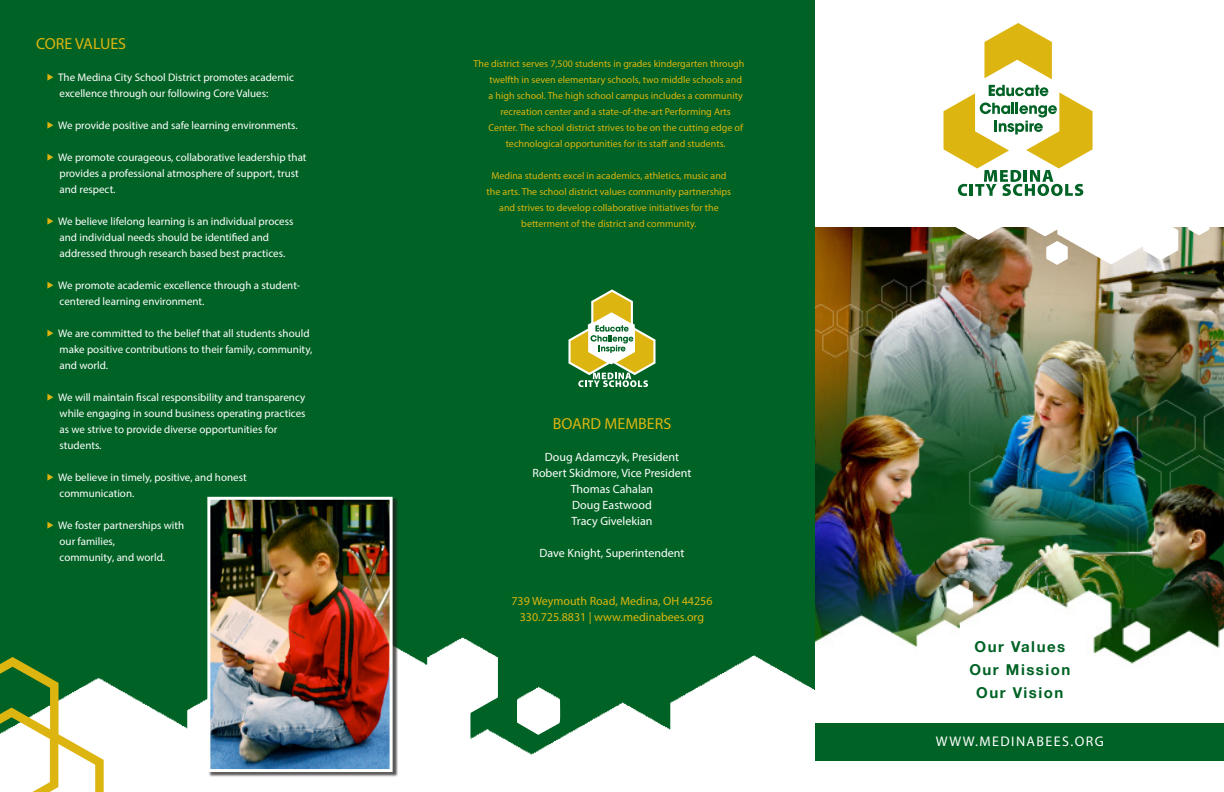
<style>
.page{position:relative;width:1224px;height:792px;background:#fff}
.page>*{position:absolute;margin:0;border:0;box-sizing:border-box;transform-origin:0 0}
.headers{font:16px "Myriad Pro";color:#ddb511}
.headers-2{font:700 15px "Helvetica Neue";letter-spacing:.1em;color:#006224}
.headers-3{font:14px "Myriad Pro";letter-spacing:.1em;color:#fff}
.Paragraph_Style_1{font:12px "Myriad Pro";color:#fff}
.Paragraph_Style_1-2{font:12px "Myriad Pro";color:#ddb511}
.t1{font:11px/16px "Myriad Pro";color:#fff}
.Paragraph_Style_1-3{font:10px "Myriad Pro";color:#ddb511}
.s1{color:#ddb511}
</style>
<div class="page">
<img style="left:815px;top:227px;width:409px;height:437px">
<div style="left:0;top:0;width:815px;height:791px;background:#006224"></div>
<img style="left:104px;top:627px;width:726px;height:164px">
<div style="left:815px;top:723px;width:409px;height:38px;background:#006224"></div>
<svg style="left:568px;top:289px;width:88px;height:98px"></svg>
<svg style="left:0;top:657px;width:104px;height:135px"></svg>
<div style="left:208px;top:498px;width:190px;height:279px;background:#231f20;opacity:.75"></div>
<img style="left:211px;top:501px;width:178px;height:267px">
<div style="left:207px;top:497px;width:186px;height:275px;border:3px solid #fff"></div>
<img style="left:926px;top:227px;width:298px;height:38px">
<svg style="left:943px;top:23px;width:150px;height:173px"></svg>
<p class="headers" style="left:36px;top:34px;width:92px">CORE VALUES</p>
<p class="t1" style="left:60px;top:69px;width:236px;text-indent:-14px"><span class="s1">▶</span> The Medina City School District promotes academic excellence through our following Core Values:</p>
<p class="t1" style="left:46px;top:117px;width:253px"><span class="s1">▶</span> We provide positive and safe learning environments.</p>
<p class="t1" style="left:60px;top:149px;width:248px;text-indent:-14px"><span class="s1">▶</span> We promote courageous, collaborative leadership that provides a professional atmosphere of support, trust and respect.</p>
<p class="t1" style="left:60px;top:213px;width:235px;text-indent:-14px"><span class="s1">▶</span> We believe lifelong learning is an individual process and individual needs should be identified and addressed through research based best practices.</p>
<p class="t1" style="left:60px;top:277px;width:242px;text-indent:-14px"><span class="s1">▶</span> We promote academic excellence through a student&shy;centered learning environment.</p>
<p class="t1" style="left:60px;top:325px;width:254px;text-indent:-14px"><span class="s1">▶</span> We are committed to the belief that all students should make positive contributions to their family, community, and world.</p>
<p class="t1" style="left:60px;top:389px;width:248px;text-indent:-14px"><span class="s1">▶</span> We will maintain fiscal responsibility and transparency while engaging in sound business operating practices as we strive to provide diverse opportunities for students.</p>
<p class="t1" style="left:60px;top:469px;width:189px;text-indent:-14px"><span class="s1">▶</span> We believe in timely, positive, and honest communication.</p>
<p class="t1" style="left:60px;top:517px;width:126px;text-indent:-14px"><span class="s1">▶</span> We foster partnerships with our families,<br>community, and world.</p>
<p class="Paragraph_Style_1-3" style="left:474px;top:57px;width:272px">The district serves 7,500 students in grades kindergarten through</p>
<p class="Paragraph_Style_1-3" style="left:489px;top:73px;width:254px">twelfth in seven elementary schools, two middle schools and</p>
<p class="Paragraph_Style_1-3" style="left:489px;top:89px;width:256px">a high school. The high school campus includes a community</p>
<p class="Paragraph_Style_1-3" style="left:500px;top:105px;width:232px">recreation center and a state-of-the-art Performing Arts</p>
<p class="Paragraph_Style_1-3" style="left:488px;top:121px;width:256px">Center. The school district strives to be on the cutting edge of</p>
<p class="Paragraph_Style_1-3" style="left:506px;top:137px;width:221px">technological opportunities for its staff and students.</p>
<p class="Paragraph_Style_1-3" style="left:491px;top:169px;width:237px">Medina students excel in academics, athletics, music and</p>
<p class="Paragraph_Style_1-3" style="left:487px;top:185px;width:246px">the arts. The school district values community partnerships</p>
<p class="Paragraph_Style_1-3" style="left:499px;top:201px;width:221px">and strives to develop collaborative initiatives for the</p>
<p class="Paragraph_Style_1-3" style="left:521px;top:217px;width:177px">betterment of the district and community.</p>
<p class="headers" style="left:553px;top:414px;width:120px">BOARD MEMBERS</p>
<p class="Paragraph_Style_1" style="left:545px;top:450px;width:136px">Doug Adamczyk, President</p>
<p class="Paragraph_Style_1" style="left:533px;top:466px;width:160px">Robert Skidmore, Vice President</p>
<p class="Paragraph_Style_1" style="left:571px;top:482px;width:84px">Thomas Cahalan</p>
<p class="Paragraph_Style_1" style="left:572px;top:498px;width:81px">Doug Eastwood</p>
<p class="Paragraph_Style_1" style="left:571px;top:514px;width:83px">Tracy Givelekian</p>
<p class="Paragraph_Style_1" style="left:540px;top:546px;width:146px">Dave Knight, Superintendent</p>
<p class="Paragraph_Style_1-2" style="left:511px;top:594px;width:203px">739 Weymouth Road, Medina, OH 44256</p>
<p class="Paragraph_Style_1-2" style="left:520px;top:610px;width:186px">330.725.8831 | www.medinabees.org</p>
<p class="headers-2" style="left:975px;top:635px;width:92px">Our Values</p>
<p class="headers-2" style="left:969px;top:658px;width:103px">Our Mission</p>
<p class="headers-2" style="left:976px;top:681px;width:89px">Our Vision</p>
<p class="headers-3" style="left:936px;top:733px;width:169px">WWW.MEDINABEES.ORG</p>
</div>
